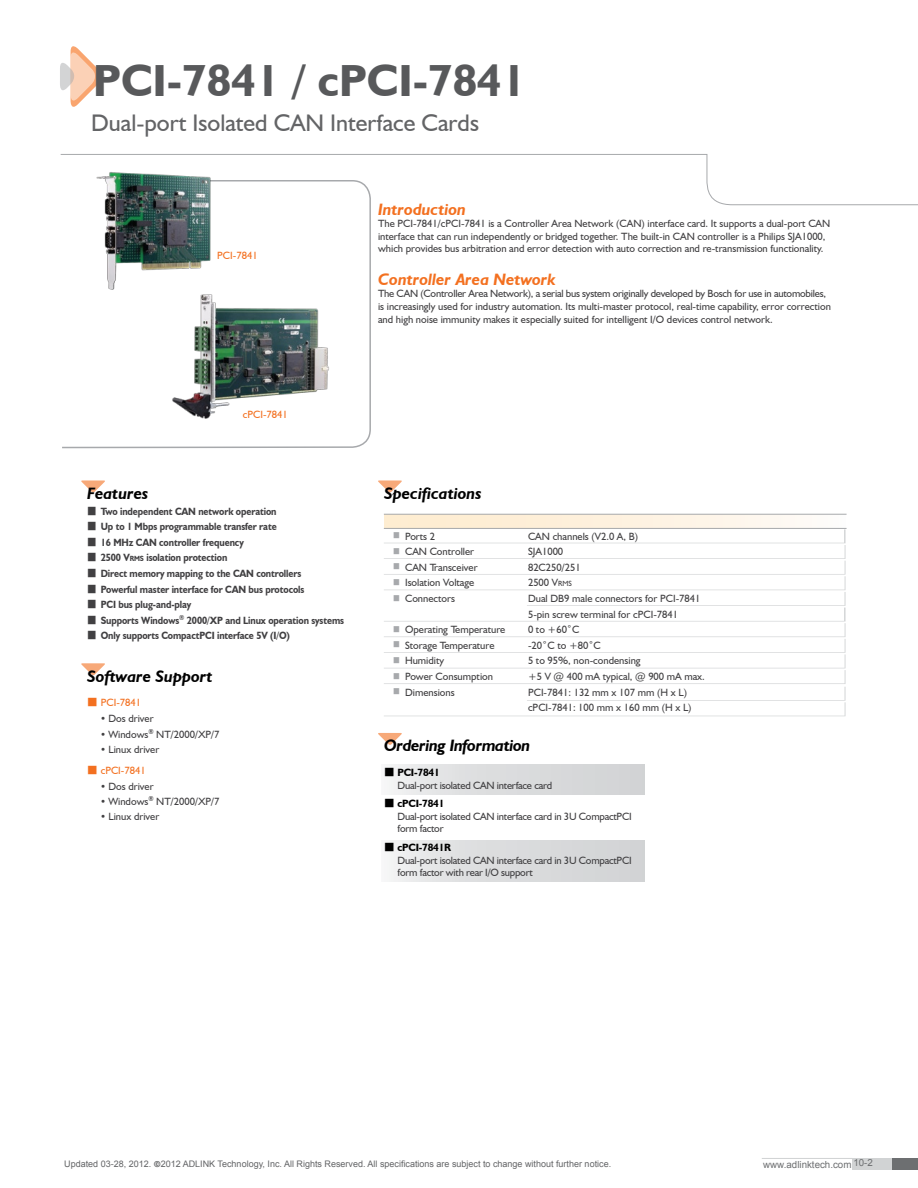
<style>
.page{position:relative;width:918px;height:1188px;background:#fff}
.page>*{position:absolute;margin:0;border:0;box-sizing:border-box;transform-origin:0 0}
.t1{font:700 45px "Humanist 521 BT";color:#58595b}
.t2{font:24px "Humanist 521 BT";color:#636466}
.t3{font:italic 700 16.5px "Humanist 521 BT";color:#000}
.t4{font:italic 700 16.5px "Humanist 521 BT";color:#f37020}
.t5{font:italic 700 16.5px "Humanist 521 BT";letter-spacing:-.02em;color:#000}
.t6{font:10.5px/12.6px "Humanist 521 BT";color:#414042}
.t7{font:700 10.5px "Humanist 521 BT";letter-spacing:-.01em;color:#414042;scale:.9 1}
.t8{font:10.5px/12.6px "Humanist 521 BT";letter-spacing:-.02em;color:#414042}
.t9{font:10.5px "Humanist 521 BT";color:#f37020}
.t10{font:9.75px "Arial";color:#6d6f71}
.t11{font:9px "Arial";color:#636466}
.s1{font-family:"Koz Min Pro";font-weight:400}
.s2{font-size:7.5px}
.s3{font-family:"Koz Min Pro"}
.s4{font-family:"Koz Min Pro";font-size:7.5px;color:#a7a9ac}
.s5{font-family:"Koz Min Pro";color:#000}
.s6{font-weight:700;color:#000}
.s7{font-family:"Franklin Gothic";font-weight:600;font-stretch:condensed}
</style>
<div class="page">
<svg style="left:60px;top:154px;width:858px;height:52px"></svg>
<svg style="left:60px;top:46px;width:45px;height:61px"></svg>
<div style="left:891px;top:1158px;width:27px;height:11px;background:#6d6f71"></div>
<div style="left:852px;top:1158px;width:39px;height:11px;background:#d1d3d4"></div>
<hr style="left:762px;top:1158px;width:90px;height:1px;background:#d1d3d4">
<svg style="left:81px;top:480px;width:24px;height:13px"></svg>
<div style="left:382px;top:841px;width:262px;height:40px;background:linear-gradient(to right,#ededee,#ced0d1)"></div>
<div style="left:382px;top:765px;width:262px;height:30px;background:linear-gradient(to right,#ededee,#ced0d1)"></div>
<svg style="left:378px;top:733px;width:24px;height:12px"></svg>
<svg style="left:61px;top:179px;width:311px;height:270px"></svg>
<svg style="left:81px;top:663px;width:24px;height:13px"></svg>
<svg style="left:384px;top:515px;width:455px;height:13px"></svg>
<hr style="left:384px;top:514px;width:463px;height:1px;background:#a7a9ac">
<hr style="left:384px;top:528px;width:463px;height:1px;background:#a7a9ac">
<svg style="left:378px;top:480px;width:24px;height:13px"></svg>
<svg style="left:384px;top:529px;width:462px;height:187px"></svg>
<img style="left:84px;top:154px;width:146px;height:145px">
<img style="left:157px;top:285px;width:182px;height:141px">
<h1 class="t1" style="left:93px;top:53px;width:435px">PCI-7841 / cPCI-7841</h1>
<h2 class="t2" style="left:91px;top:108px;width:389px">Dual-port Isolated CAN Interface Cards</h2>
<p class="t9" style="left:217px;top:249px;width:42px">PCI-7841</p>
<h3 class="t4" style="left:378px;top:199px;width:89px">Introduction</h3>
<p class="t6" style="left:378px;top:217px;width:454px">The PCI-7841/cPCI-7841 is a Controller Area Network (CAN) interface card. It supports a dual-port CAN interface that can run independently or bridged together. The built-in CAN controller is a Philips SJA1000, which provides bus arbitration and error detection with auto correction and re-transmission functionality.</p>
<h3 class="t4" style="left:378px;top:269px;width:179px">Controller Area Network</h3>
<p class="t6" style="left:378px;top:287px;width:454px">The CAN (Controller Area Network), a serial bus system originally developed by Bosch for use in automobiles, is increasingly used for industry automation. Its multi-master protocol, real-time capability, error correction and high noise immunity makes it especially suited for intelligent I/O devices control network.</p>
<p class="t9" style="left:243px;top:408px;width:46px">cPCI-7841</p>
<h3 class="t3" style="left:87px;top:483px;width:63px">Features</h3>
<p class="t7" style="left:87px;top:505px;width:212px"><span class="s1">■</span> Two independent CAN network operation</p>
<p class="t7" style="left:87px;top:520px;width:212px"><span class="s1">■</span> Up to 1 Mbps programmable transfer rate</p>
<p class="t7" style="left:87px;top:536px;width:176px"><span class="s1">■</span> 16 MHz CAN controller frequency</p>
<p class="t7" style="left:87px;top:551px;width:157px"><span class="s1">■</span> 2500 V<span class="s2">RMS</span> isolation protection</p>
<p class="t7" style="left:87px;top:567px;width:239px"><span class="s1">■</span> Direct memory mapping to the CAN controllers</p>
<p class="t7" style="left:87px;top:583px;width:243px"><span class="s1">■</span> Powerful master interface for CAN bus protocols</p>
<p class="t7" style="left:87px;top:598px;width:117px"><span class="s1">■</span> PCI bus plug-and-play</p>
<p class="t7" style="left:87px;top:614px;width:287px"><span class="s1">■</span> Supports Windows<sup>®</sup> 2000/XP and Linux operation systems</p>
<p class="t7" style="left:87px;top:629px;width:227px"><span class="s1">■</span> Only supports CompactPCI interface 5V (I/O)</p>
<h3 class="t3" style="left:87px;top:666px;width:127px">Software Support</h3>
<p class="t9" style="left:87px;top:696px;width:55px"><span class="s3">■</span> PCI-7841</p>
<p class="t6" style="left:101px;top:712px;width:54px"><span class="s3">•</span> Dos driver</p>
<p class="t6" style="left:101px;top:728px;width:120px"><span class="s3">•</span> Windows<sup>®</sup> NT/2000/XP/7</p>
<p class="t6" style="left:101px;top:743px;width:60px"><span class="s3">•</span> Linux driver</p>
<p class="t9" style="left:87px;top:764px;width:60px"><span class="s3">■</span> cPCI-7841</p>
<p class="t6" style="left:101px;top:780px;width:54px"><span class="s3">•</span> Dos driver</p>
<p class="t6" style="left:101px;top:795px;width:120px"><span class="s3">•</span> Windows<sup>®</sup> NT/2000/XP/7</p>
<p class="t6" style="left:101px;top:810px;width:60px"><span class="s3">•</span> Linux driver</p>
<h3 class="t3" style="left:384px;top:483px;width:99px">Specifications</h3>
<p class="t6" style="left:393px;top:530px;width:44px"><span class="s4">■</span> Ports 2</p>
<p class="t6" style="left:528px;top:530px;width:112px">CAN channels (V2.0 A, B)</p>
<p class="t6" style="left:393px;top:545px;width:83px"><span class="s4">■</span> CAN Controller</p>
<p class="t6" style="left:528px;top:545px;width:37px">SJA1000</p>
<p class="t6" style="left:393px;top:561px;width:86px"><span class="s4">■</span> CAN Transceiver</p>
<p class="t6" style="left:528px;top:561px;width:54px">82C250/251</p>
<p class="t6" style="left:393px;top:576px;width:83px"><span class="s4">■</span> Isolation Voltage</p>
<p class="t6" style="left:528px;top:576px;width:45px">2500 V<span class="s2">RMS</span></p>
<p class="t6" style="left:393px;top:592px;width:64px"><span class="s4">■</span> Connectors</p>
<p class="t6" style="left:528px;top:590px;width:174px;line-height:15.6px">Dual DB9 male connectors for PCI-7841<br>5-pin screw terminal for cPCI-7841</p>
<p class="t6" style="left:393px;top:623px;width:114px"><span class="s4">■</span> Operating Temperature</p>
<p class="t6" style="left:528px;top:623px;width:53px">0 to +60˚C</p>
<p class="t6" style="left:393px;top:639px;width:103px"><span class="s4">■</span> Storage Temperature</p>
<p class="t6" style="left:528px;top:639px;width:74px">-20˚C to +80˚C</p>
<p class="t6" style="left:393px;top:654px;width:53px"><span class="s4">■</span> Humidity</p>
<p class="t6" style="left:528px;top:654px;width:114px">5 to 95%, non-condensing</p>
<p class="t6" style="left:393px;top:670px;width:102px"><span class="s4">■</span> Power Consumption</p>
<p class="t6" style="left:528px;top:670px;width:178px">+5 V @ 400 mA typical, @ 900 mA max.</p>
<p class="t6" style="left:393px;top:686px;width:63px"><span class="s4">■</span> Dimensions</p>
<p class="t6" style="left:528px;top:684px;width:165px;line-height:15.6px">PCI-7841: 132 mm x 107 mm (H x L) cPCI-7841: 100 mm x 160 mm (H x L)</p>
<h3 class="t5" style="left:384px;top:736px;width:148px">Ordering Information</h3>
<p class="t8" style="left:398px;top:766px;width:156px;text-indent:-14px"><span class="s5">■</span> <span class="s6">PCI-7841<br></span>Dual-port isolated CAN interface card</p>
<p class="t8" style="left:398px;top:797px;width:236px;text-indent:-14px"><span class="s5">■</span> <span class="s6">cPCI-7841<br></span>Dual-port isolated CAN interface card in 3U CompactPCI form factor</p>
<p class="t8" style="left:398px;top:841px;width:236px;text-indent:-14px"><span class="s5">■</span> <span class="s6">cPCI-7841R<br></span>Dual-port isolated CAN interface card in 3U CompactPCI form factor with rear I/O support</p>
<p class="t11" style="left:64px;top:1158px;width:548px">Updated 03-28, 2012. <span class="s7">©</span>2012 ADLINK Technology, Inc. All Rights Reserved. All specifications are subject to change without further notice.</p>
<p class="t10" style="left:763px;top:1158px;width:111px">www.adlinktech.com 10-2</p>
</div>
